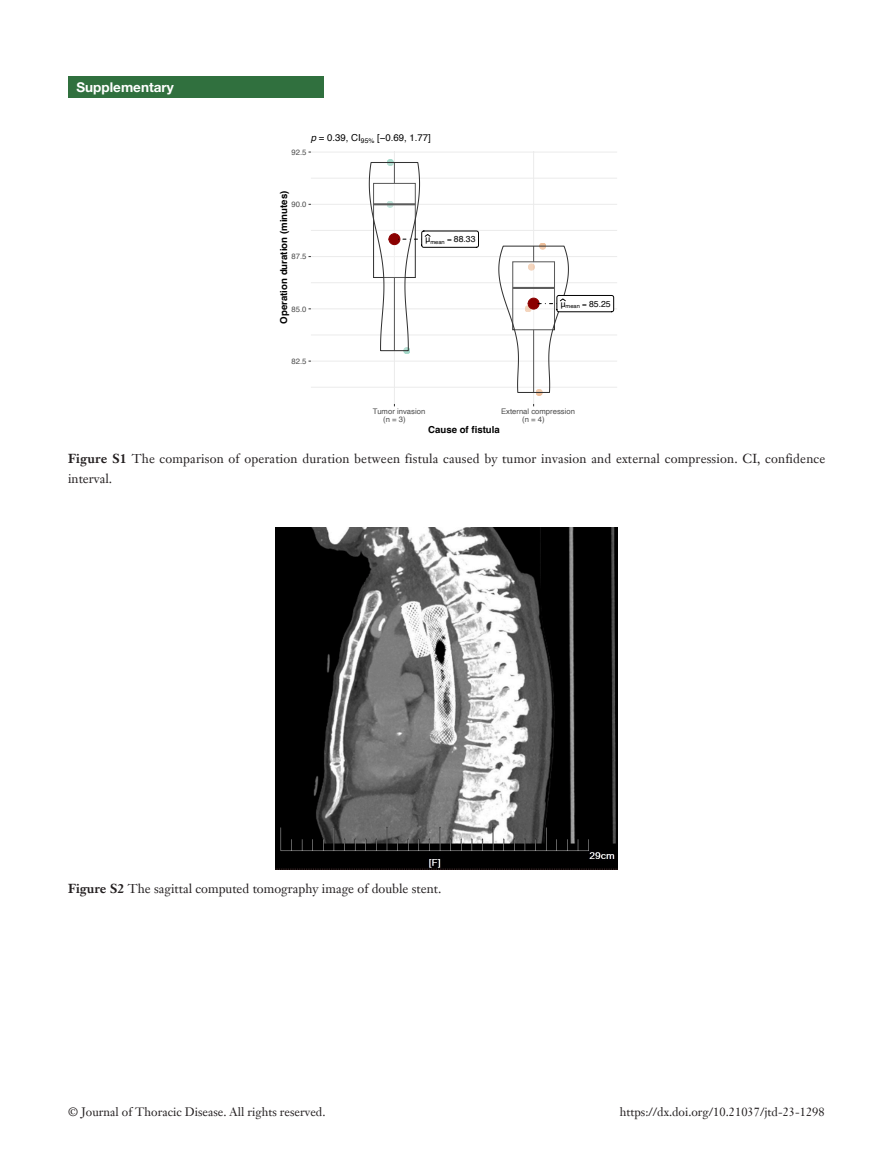
<style>
.page{position:relative;width:893px;height:1170px;background:#fff}
.page>*{position:absolute;margin:0;border:0;box-sizing:border-box;transform-origin:0 0}
.Alanmu{font:700 13.5px "Helvetica Neue LT Pro";color:#fff}
.二级标题下沉{font:12.75px/19.5px "Janson Text LT";letter-spacing:.015em;color:#231f20}
.t1{font:12px "Janson Text LT";color:#231f20}
.t2{font:700 9.6px "Helvetica";color:#000}
.t3{font:9.6px "Helvetica";color:#000}
.t4{font:8.7px "Helvetica";color:#000}
.t5{font:7.65px/8.2px "Helvetica";color:#4d4d4d}
.s1{font-style:italic}
.s2{font-family:"Lucida Grande"}
.s3{font-weight:700}
</style>
<div class="page">
<div style="left:68px;top:77px;width:255px;height:21px;background:#30703e"></div>
<hr style="left:311px;top:387px;width:306px;height:1px;background:#ebebeb">
<hr style="left:311px;top:335px;width:306px;height:1px;background:#ebebeb">
<hr style="left:311px;top:282px;width:306px;height:1px;background:#ebebeb">
<hr style="left:311px;top:230px;width:306px;height:1px;background:#ebebeb">
<hr style="left:311px;top:178px;width:306px;height:1px;background:#ebebeb">
<hr style="left:311px;top:360px;width:306px;height:1px;background:#ebebeb">
<hr style="left:311px;top:308px;width:306px;height:1px;background:#ebebeb">
<hr style="left:311px;top:256px;width:306px;height:1px;background:#ebebeb">
<hr style="left:311px;top:204px;width:306px;height:1px;background:#ebebeb">
<hr style="left:311px;top:151px;width:306px;height:1px;background:#ebebeb">
<hr style="left:394px;top:151px;width:1px;height:253px;background:#ebebeb">
<hr style="left:533px;top:151px;width:1px;height:253px;background:#ebebeb">
<div style="left:404px;top:347px;width:6px;height:7px;background:#1b9e77;border:1px solid #1b9e77;border-radius:50%;opacity:.4"></div>
<img style="left:275px;top:527px;width:342px;height:342px">
<svg style="left:368px;top:159px;width:111px;height:192px"></svg>
<svg style="left:498px;top:243px;width:119px;height:152px"></svg>
<p class="Alanmu" style="left:77px;top:79px;width:99px">Supplementary</p>
<p class="t3" style="left:311px;top:130px;width:121px"><span class="s1">p</span> = 0.39, CI<sub>95%</sub> [−0.69, 1.77]</p>
<p class="t5" style="left:292px;top:148px;width:16px">92.5</p>
<p class="t2" style="left:278px;top:323px;width:134px;rotate:-90deg">Operation duration (minutes)</p>
<p class="t5" style="left:292px;top:200px;width:16px">90.0</p>
<p class="t5" style="left:292px;top:253px;width:16px">87.5</p>
<p class="t5" style="left:292px;top:305px;width:16px">85.0</p>
<p class="t5" style="left:292px;top:357px;width:16px">82.5</p>
<p class="t4" style="left:425px;top:232px;width:52px"><span class="s2">µ</span><sub>mean</sub> 88.33</p>
<p class="t4" style="left:560px;top:297px;width:52px"><span class="s2">µ</span><sub>mean</sub> 85.25</p>
<p class="t5" style="left:383px;top:407px;width:44px;text-indent:-11px">Tumor invasion (n = 3)</p>
<p class="t5" style="left:522px;top:407px;width:54px;text-indent:-21px">External compression (n = 4)</p>
<p class="t2" style="left:428px;top:424px;width:73px">Cause of fistula</p>
<p class="二级标题下沉" style="left:68px;top:449px;width:759px"><span class="s3">Figure S1</span> The comparison of operation duration between fistula caused by tumor invasion and external compression. CI, confidence interval.</p>
<p class="二级标题下沉" style="left:68px;top:878px;width:375px"><span class="s3">Figure S2</span> The sagittal computed tomography image of double stent.</p>
<p class="t1" style="left:68px;top:1104px;width:259px">© Journal of Thoracic Disease. All rights reserved.</p>
<p class="t1" style="left:620px;top:1104px;width:206px">https://dx.doi.org/10.21037/jtd-23-1298</p>
</div>
